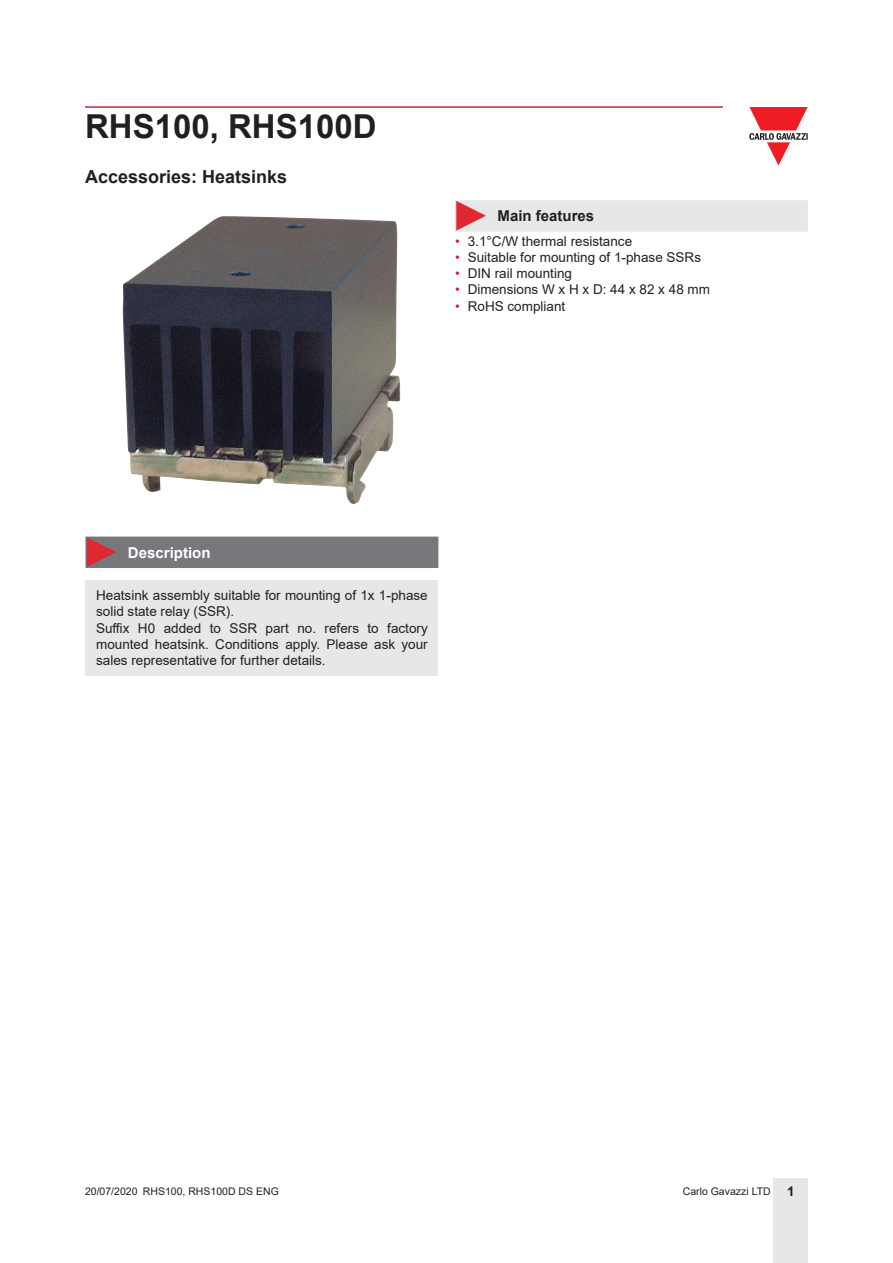
<style>
.page{position:relative;width:893px;height:1263px;background:#fff}
.page>*{position:absolute;margin:0;border:0;box-sizing:border-box;transform-origin:0 0}
.t1{font:700 33px "Arial";color:#231f20}
.Titolo02{font:700 18px "Arial";color:#231f20}
.Titolo03{font:700 15px "Arial";color:#231f20}
.Titolo04{font:700 15px "Arial";color:#fff}
.Testo{font:13.5px/16.2px "Arial";color:#231f20}
.t2{font:10.5px "Arial";color:#231f20}
.s1{color:#c42633}
.s2{font-weight:700;font-size:13.5px}
</style>
<div class="page">
<hr style="left:85px;top:106px;width:638px;height:2px;background:#c42633">
<div style="left:774px;top:1178px;width:34px;height:85px;background:#e7e7e8"></div>
<svg style="left:749px;top:107px;width:59px;height:59px"></svg>
<div style="left:85px;top:580px;width:353px;height:96px;background:#e7e7e8"></div>
<img style="left:123px;top:216px;width:277px;height:288px">
<div style="left:85px;top:537px;width:353px;height:31px;background:#77787b"></div>
<div style="left:455px;top:200px;width:353px;height:32px;background:#e7e7e8"></div>
<h1 class="t1" style="left:85px;top:103px;width:293px">RHS100, RHS100D</h1>
<p class="Titolo02" style="left:85px;top:164px;width:204px">Accessories: Heatsinks</p>
<p class="Titolo03" style="left:497px;top:206px;width:98px">Main features</p>
<p class="Testo" style="left:455px;top:233px;width:179px"><span class="s1">•</span> 3.1°C/W thermal resistance</p>
<p class="Testo" style="left:455px;top:249px;width:248px"><span class="s1">•</span> Suitable for mounting of 1-phase SSRs</p>
<p class="Testo" style="left:455px;top:265px;width:119px"><span class="s1">•</span> DIN rail mounting</p>
<p class="Testo" style="left:455px;top:281px;width:257px"><span class="s1">•</span> Dimensions W x H x D: 44 x 82 x 48 mm</p>
<p class="Testo" style="left:455px;top:298px;width:112px"><span class="s1">•</span> RoHS compliant</p>
<p class="Titolo04" style="left:128px;top:542px;width:84px">Description</p>
<p class="Testo" style="left:96px;top:587px;width:333px">Heatsink assembly suitable for mounting of 1x 1-phase solid state relay (SSR).</p>
<p class="Testo" style="left:96px;top:620px;width:333px;text-align:justify">Suffix H0 added to SSR part no. refers to factory mounted heatsink. Conditions apply. Please ask your sales representative for further details.</p>
<p class="t2" style="left:85px;top:1183px;width:195px">20/07/2020 RHS100, RHS100D DS ENG</p>
<p class="t2" style="left:683px;top:1183px;width:113px">Carlo Gavazzi LTD <span class="s2">1</span></p>
</div>
